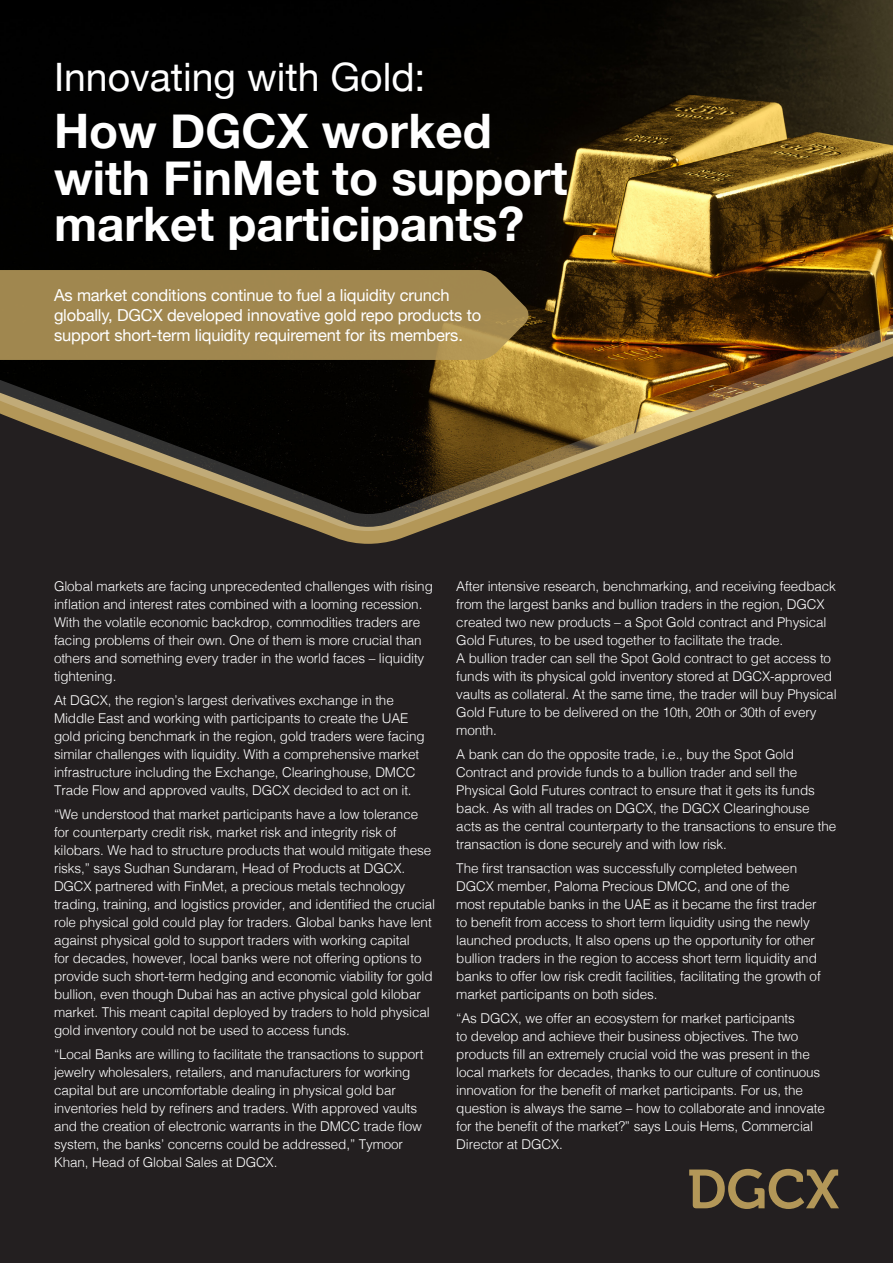
<style>
.page{position:relative;width:893px;height:1263px;background:#fff}
.page>*{position:absolute;margin:0;border:0;box-sizing:border-box;transform-origin:0 0}
.t1{font:700 47.55px/46.2px "Helvetica Neue";color:#fff}
.t2{font:39.15px "Helvetica Neue";color:#fff}
.t3{font:16.5px/19.8px "Helvetica Neue";letter-spacing:-.01em;color:#fff}
.t4{font:300 13.5px/18px "Helvetica";letter-spacing:-.01em;color:#fff}
</style>
<div class="page">
<img style="left:0;top:0;width:893px;height:319px">
<div style="left:0;top:544px;width:893px;height:719px;background:#231f20"></div>
<svg style="left:0;top:531px;width:893px;height:13px;background:#2d2724"></svg>
<svg style="left:0;top:319px;width:893px;height:212px;background:#42341f"></svg>
<svg style="left:689px;top:1169px;width:150px;height:40px;background:#605237"></svg>
<div style="left:0;top:270px;width:528px;height:90px;background:#a0874f"></div>
<p class="t2" style="left:54px;top:49px;width:373px">Innovating with Gold:</p>
<p class="t1" style="left:54px;top:110px;width:515px">How DGCX worked with FinMet to support market participants?</p>
<p class="t3" style="left:54px;top:286px;width:429px">As market conditions continue to fuel a liquidity crunch globally, DGCX developed innovative gold repo products to support short-term liquidity requirement for its members.</p>
<p class="t4" style="left:54px;top:576px;width:380px">Global markets are facing unprecedented challenges with rising inflation and interest rates combined with a looming recession.<br>With the volatile economic backdrop, commodities traders are facing problems of their own. One of them is more crucial than others and something every trader in the world faces – liquidity tightening.</p>
<p class="t4" style="left:54px;top:690px;width:372px">At DGCX, the region s’ largest derivatives exchange in the Middle East and working with participants to create the UAE gold pricing benchmark in the region, gold traders were facing similar challenges with liquidity. With a comprehensive market infrastructure including the Exchange, Clearinghouse, DMCC Trade Flow and approved vaults, DGCX decided to act on .i t</p>
<p class="t4" style="left:54px;top:804px;width:379px">“We understood that market participants have a low tolerance for counterparty credit risk, market risk and integrity risk of kilobars. We had to structure products that would mitigate these risks,” says Sudhan Sundaram, Head of Products at DGCX.</p>
<p class="t4" style="left:54px;top:876px;width:383px">DGCX partnered with FinMet a, precious metals technology trading, training, and logistics provider, and identified the crucial role physical gold could play for traders. Global banks have lent against physical gold to support traders with working capital<br>for decades, however, local banks were not offering options to provide such short-term hedging and economic viability for gold bullion, even though Dubai has an active physical gold kilobar market. This meant capital deployed by traders to hold physical gold inventory could not be used to access funds.</p>
<p class="t4" style="left:54px;top:1044px;width:371px">“Local Banks are willing to facilitate the transactions to support jewelry wholesalers, retailers, and manufacturers for working capital but are uncomfortable dealing in physical gold bar inventories held by refiners and traders. With approved vaults and the creation of electronic warrants in the DMCC trade flow system, the banks’ concerns could be addressed,” Tymoor Khan, Head of Global Sales at DGCX.</p>
<p class="t4" style="left:456px;top:576px;width:381px">After intensive research, benchmarking, and receiving feedback from the largest banks and bullion traders in the region, DGCX created two new products – a Spot Gold contract and Physical Gold Futures to, be used together to facilitate the trade.</p>
<p class="t4" style="left:456px;top:648px;width:382px">A bullion trader can sell the Spot Gold contract to get access to funds with its physical gold inventory stored at DGCX-approved vaults as collateral. At the same time, the trader will buy Physical Gold Future to be delivered on the 10th, 20th or 30th of every month.</p>
<p class="t4" style="left:456px;top:744px;width:381px">A bank can do the opposite trade e. i, ., buy the Spot Gold Contract and provide funds to a bullion trader and sell the Physical Gold Futures contract to ensure that it gets its funds back. As with all trades on DGCX, the DGCX Clearinghouse acts as the central counterparty to the transactions to ensure the transaction is done securely and with low risk.</p>
<p class="t4" style="left:456px;top:858px;width:366px">The first transaction was successfully completed between DGCX member, Paloma Precious DMCC, and one of the most reputable banks in the UAE as it became the first trader to benefit from access to short term liquidity using the newly launched products It, also opens up the opportunity for other bullion traders in the region to access short term liquidity and banks to offer low risk credit facilities, facilitating the growth of market participants on both sides.</p>
<p class="t4" style="left:456px;top:1008px;width:370px">“As DGCX, we offer an ecosystem for market participants<br>to develop and achieve their business objectives. The two products fill an extremely crucial void the was present in the local markets for decades, thanks to our culture of continuous innovation for the benefit of market participants. For us, the question is always the same – how to collaborate and innovate for the benefit of the market?” says Louis Hems, Commercial Director at DGCX.</p>
</div>
